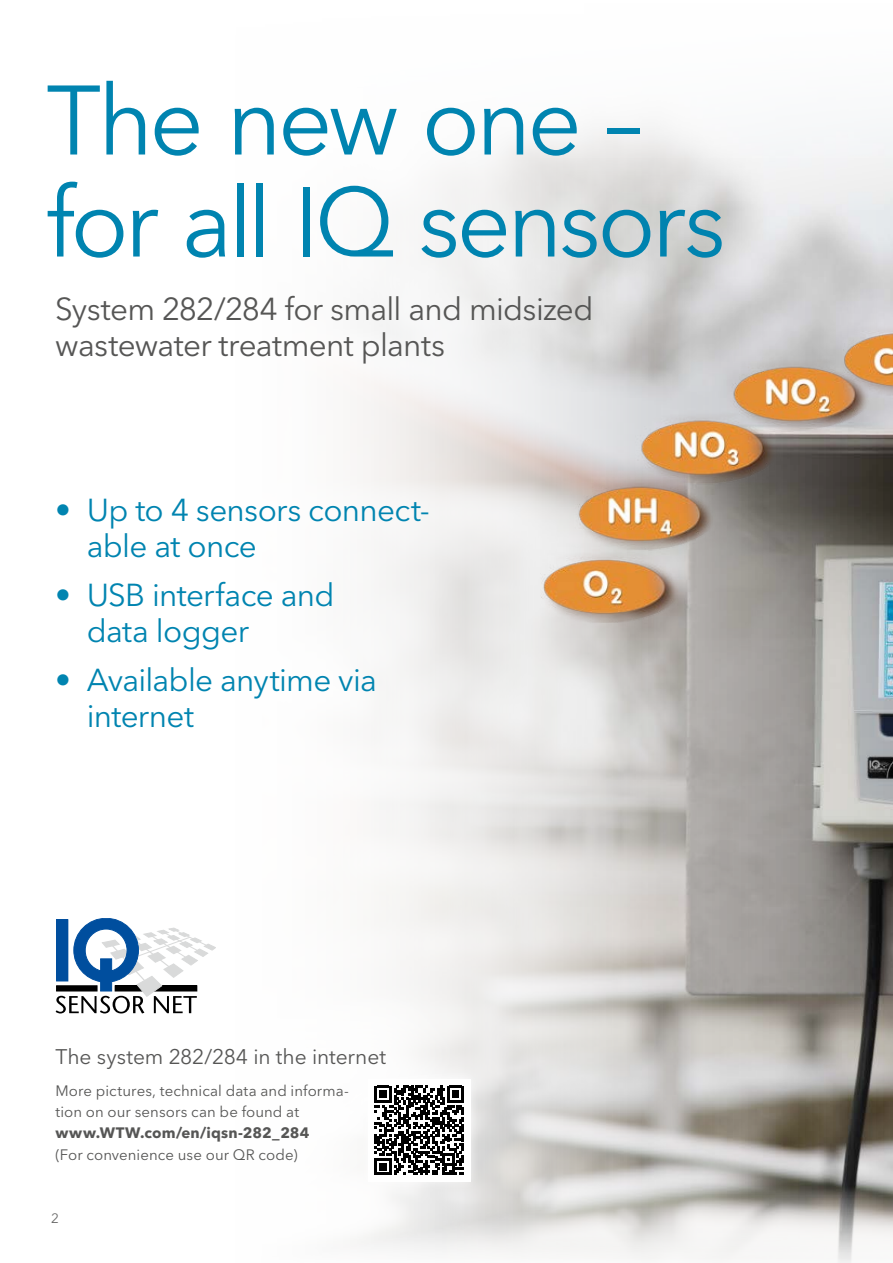
<style>
.page{position:relative;width:893px;height:1263px;background:#fff}
.page>*{position:absolute;margin:0;border:0;box-sizing:border-box;transform-origin:0 0}
.t1{font:97.5px/102px "Avenir Next LT Pro";letter-spacing:-.04em;color:#0084b0}
.t2{font:31.5px/36px "Avenir Next LT Pro";letter-spacing:-.025em;color:#0084b0}
.t3{font:31.5px/36px "Avenir Next LT Pro";letter-spacing:-.025em;color:#565655}
.t4{font:21px "Avenir Next LT Pro";letter-spacing:-.005em;color:#565655}
.t5{font:15px/21px "Avenir Next LT Pro";letter-spacing:.005em;color:#565655}
.t6{font:700 15px "Avenir Next LT Pro";letter-spacing:.01em;color:#565655}
.t7{font:13.5px "Avenir Next LT Pro";color:#565655}
</style>
<div class="page">
<img style="left:357px;top:126px;width:536px;height:1137px">
<div style="left:0;top:968px;width:466px;height:274px;background:#fff"></div>
<div style="left:358px;top:1069px;width:122px;height:122px;background:#fff;opacity:.75"></div>
<div style="left:368px;top:1079px;width:102px;height:102px;background:#fff"></div>
<svg style="left:375px;top:1086px;width:89px;height:89px"></svg>
<svg style="left:56px;top:918px;width:160px;height:95px"></svg>
<img style="left:541px;top:159px;width:352px;height:479px">
<h1 class="t1" style="left:46px;top:70px;width:681px">The new one – for all IQ sensors</h1>
<h2 class="t3" style="left:55px;top:291px;width:540px">System 282/284 for small and midsized wastewater treatment plants</h2>
<h2 class="t2" style="left:87px;top:492px;width:344px;text-indent:-32px">• Up to 4 sensors connect&shy;able at once</h2>
<h2 class="t2" style="left:87px;top:577px;width:249px;text-indent:-32px">• USB interface and data logger</h2>
<h2 class="t2" style="left:87px;top:662px;width:292px;text-indent:-32px">• Available anytime via internet</h2>
<h3 class="t4" style="left:55px;top:1044px;width:332px">The system 282/284 in the internet</h3>
<p class="t5" style="left:55px;top:1080px;width:295px">More pictures, technical data and informa&shy;tion on our sensors can be found at</p>
<p class="t6" style="left:55px;top:1123px;width:255px">www.WTW.com/en/iqsn-282_284</p>
<p class="t5" style="left:55px;top:1144px;width:244px">(For convenience use our QR code)</p>
<p class="t7" style="left:51px;top:1210px;width:9px">2</p>
</div>
